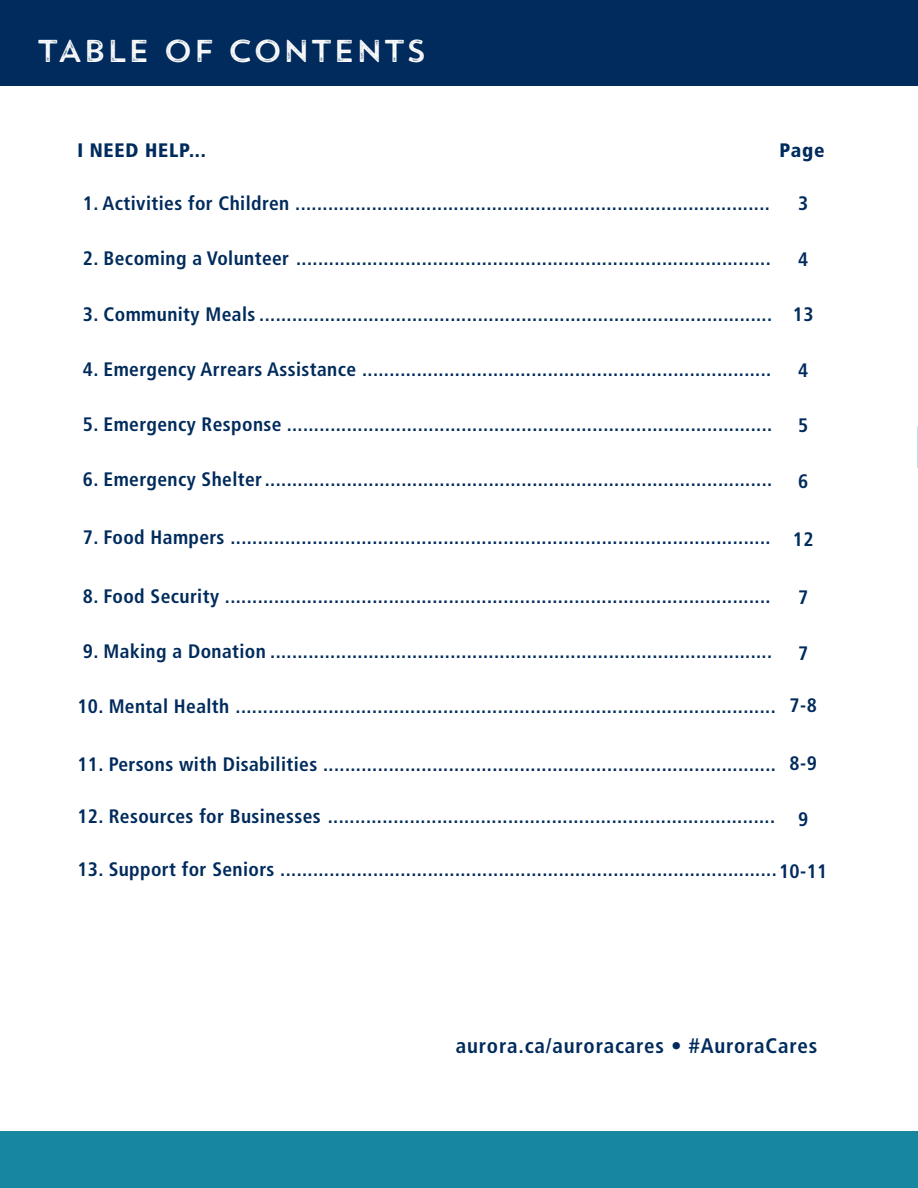
<style>
.page{position:relative;width:918px;height:1188px;background:#fff}
.page>*{position:absolute;margin:0;border:0;box-sizing:border-box;transform-origin:0 0}
.t1{font:31.5px "Trend Rough Sans One";color:#fff}
.t2{font:700 condensed 21px "Frutiger LT Std";letter-spacing:.04em;color:#002b5c}
.t3{font:700 condensed 19.5px "Frutiger LT Std";letter-spacing:.02em;color:#002b5c}
.t4{font:900 condensed 19.5px "Frutiger LT Std";letter-spacing:.04em;color:#002b5c}
</style>
<div class="page">
<div style="left:0;top:0;width:918px;height:86px;background:#002b5c"></div>
<div style="left:0;top:1132px;width:918px;height:56px;background:#16879f"></div>
<hr style="left:917px;top:924px;width:1px;height:42px;background:#1aa7b7">
<hr style="left:917px;top:426px;width:1px;height:42px;background:#1aa7b7">
<p class="t1" style="left:37px;top:31px;width:391px">TABLE OF CONTENTS</p>
<p class="t4" style="left:77px;top:139px;width:130px">I NEED HELP...</p>
<p class="t3" style="left:83px;top:192px;width:689px">1. Activities for Children .......................................................................................</p>
<p class="t4" style="left:780px;top:139px;width:46px">Page</p>
<p class="t3" style="left:798px;top:192px;width:12px">3</p>
<p class="t3" style="left:83px;top:247px;width:689px">2. Becoming a Volunteer .......................................................................................</p>
<p class="t3" style="left:83px;top:302px;width:691px">3. Community Meals ..............................................................................................</p>
<p class="t3" style="left:83px;top:357px;width:690px">4. Emergency Arrears Assistance ...........................................................................</p>
<p class="t3" style="left:83px;top:413px;width:691px">5. Emergency Response .........................................................................................</p>
<p class="t3" style="left:83px;top:468px;width:691px">6. Emergency Shelter .............................................................................................</p>
<p class="t3" style="left:83px;top:526px;width:689px">7. Food Hampers ...................................................................................................</p>
<p class="t3" style="left:83px;top:584px;width:689px">8. Food Security ....................................................................................................</p>
<p class="t3" style="left:83px;top:639px;width:691px">9. Making a Donation ............................................................................................</p>
<p class="t3" style="left:77px;top:695px;width:700px">10. Mental Health ...................................................................................................</p>
<p class="t3" style="left:798px;top:247px;width:12px">4</p>
<p class="t3" style="left:793px;top:303px;width:22px">13</p>
<p class="t3" style="left:798px;top:359px;width:12px">4</p>
<p class="t3" style="left:798px;top:414px;width:12px">5</p>
<p class="t3" style="left:798px;top:469px;width:12px">6</p>
<p class="t3" style="left:793px;top:528px;width:22px">12</p>
<p class="t3" style="left:798px;top:586px;width:12px">7</p>
<p class="t3" style="left:798px;top:642px;width:12px">7</p>
<p class="t3" style="left:790px;top:694px;width:29px">7-8</p>
<p class="t3" style="left:790px;top:752px;width:29px">8-9</p>
<p class="t3" style="left:77px;top:753px;width:700px">11. Persons with Disabilities ...................................................................................</p>
<p class="t3" style="left:77px;top:805px;width:699px">12. Resources for Businesses ..................................................................................</p>
<p class="t3" style="left:77px;top:857px;width:701px">13. Support for Seniors ...........................................................................................</p>
<p class="t3" style="left:798px;top:807px;width:12px">9</p>
<p class="t3" style="left:779px;top:859px;width:50px">10-11</p>
<p class="t2" style="left:456px;top:1033px;width:363px">aurora.ca/auroracares • #AuroraCares</p>
</div>
